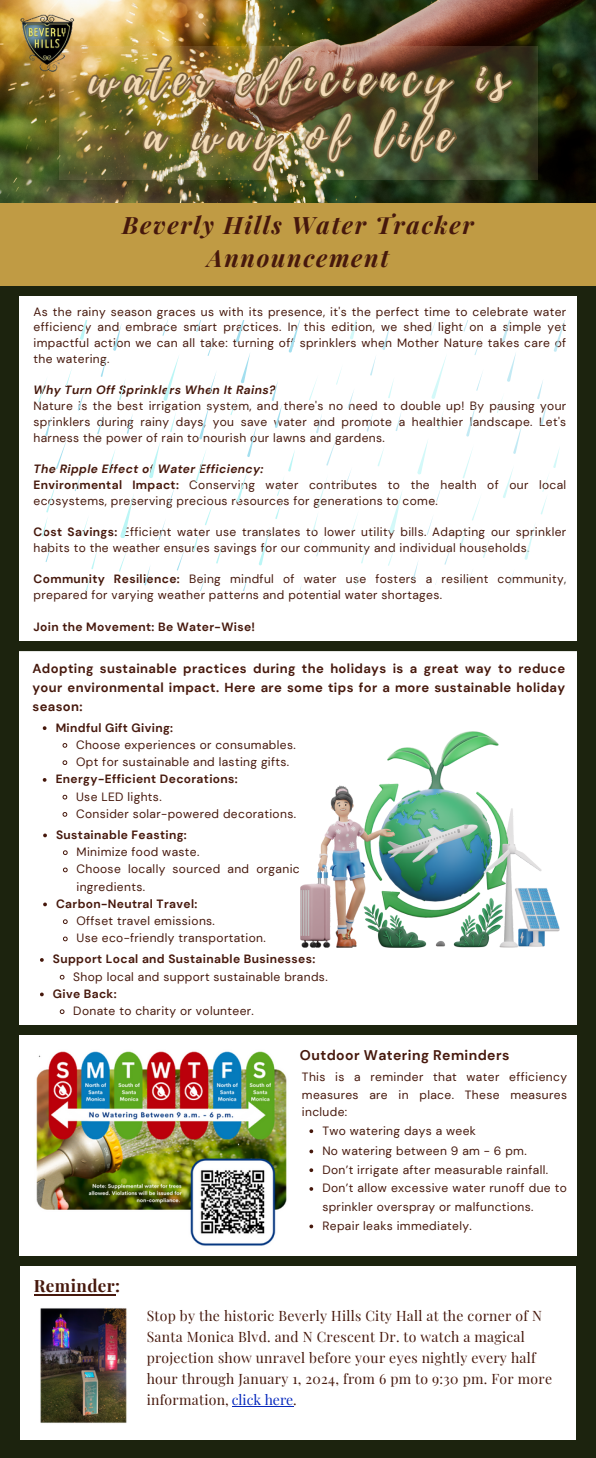
<style>
.page{position:relative;width:596px;height:1458px;background:#1c230e}
.page>*{position:absolute;margin:0;border:0;box-sizing:border-box;transform-origin:0 0}
.t1{font:46.8px/55.5px "Playlist Script";letter-spacing:.15em;color:#f3dbb7;text-align:center}
.t2{font:italic 700 24px/33px "Playfair Display";letter-spacing:.07em;color:#46180c;text-align:center}
.t3{font:700 17px "Playfair Display";letter-spacing:.025em;color:#46180c}
.t4{font:14px/21px "Playfair Display";letter-spacing:.02em;color:#46180c}
.t5{font:700 14px "DM Sans";letter-spacing:.03em;color:#46180c}
.t6{font:700 13px/18.8px "DM Sans";letter-spacing:.03em;color:#46180c;text-align:justify}
.t7{font:12px/15.8px "DM Sans";letter-spacing:.03em;color:#46180c}
.t8{font:700 12px "DM Sans";letter-spacing:.03em;color:#46180c}
.t9{font:italic 700 12px "DM Sans";letter-spacing:.03em;color:#46180c}
.s1{font-weight:700}
.s2{color:#0729bd}
</style>
<div class="page">
<div style="left:0;top:200px;width:596px;height:85px;background:#c09b44"></div>
<img style="left:0;top:0;width:58px;height:202px">
<div style="left:20px;top:652px;width:556px;height:372px;background:#fff"></div>
<svg style="left:58px;top:0;width:63px;height:297px"></svg>
<img style="left:121px;top:0;width:475px;height:521px">
<img style="left:13px;top:9px;width:67px;height:67px">
<div style="left:20px;top:297px;width:556px;height:343px;background:#fff"></div>
<div style="left:20px;top:1035px;width:556px;height:220px;background:#fff"></div>
<div style="left:20px;top:1266px;width:555px;height:173px;background:#fff"></div>
<svg style="left:144px;top:565px;width:6px;height:21px"></svg>
<svg style="left:192px;top:531px;width:7px;height:21px"></svg>
<svg style="left:168px;top:485px;width:7px;height:21px"></svg>
<svg style="left:216px;top:543px;width:7px;height:21px"></svg>
<svg style="left:235px;top:320px;width:13px;height:23px"></svg>
<svg style="left:235px;top:575px;width:13px;height:15px"></svg>
<svg style="left:275px;top:449px;width:20px;height:70px"></svg>
<svg style="left:230px;top:394px;width:8px;height:21px"></svg>
<svg style="left:195px;top:448px;width:12px;height:34px"></svg>
<svg style="left:162px;top:584px;width:8px;height:6px"></svg>
<svg style="left:162px;top:320px;width:8px;height:16px"></svg>
<svg style="left:240px;top:352px;width:10px;height:32px"></svg>
<svg style="left:177px;top:546px;width:8px;height:25px"></svg>
<svg style="left:159px;top:518px;width:7px;height:22px"></svg>
<svg style="left:271px;top:380px;width:11px;height:49px"></svg>
<svg style="left:205px;top:498px;width:10px;height:27px"></svg>
<svg style="left:170px;top:411px;width:6px;height:21px"></svg>
<svg style="left:148px;top:441px;width:12px;height:38px"></svg>
<svg style="left:247px;top:424px;width:10px;height:33px"></svg>
<svg style="left:196px;top:320px;width:19px;height:36px"></svg>
<svg style="left:196px;top:574px;width:10px;height:16px"></svg>
<svg style="left:288px;top:584px;width:14px;height:6px"></svg>
<svg style="left:288px;top:320px;width:14px;height:33px"></svg>
<svg style="left:236px;top:469px;width:12px;height:33px"></svg>
<svg style="left:209px;top:370px;width:8px;height:22px"></svg>
<svg style="left:258px;top:527px;width:12px;height:39px"></svg>
<svg style="left:163px;top:354px;width:16px;height:47px"></svg>
<svg style="left:199px;top:403px;width:11px;height:36px"></svg>
<div style="left:38px;top:320px;width:96px;height:270px;background:#fff"></div>
<svg style="left:412px;top:559px;width:6px;height:20px"></svg>
<svg style="left:436px;top:482px;width:6px;height:20px"></svg>
<svg style="left:501px;top:320px;width:13px;height:22px"></svg>
<svg style="left:501px;top:569px;width:13px;height:15px"></svg>
<svg style="left:540px;top:446px;width:19px;height:69px"></svg>
<svg style="left:496px;top:393px;width:8px;height:20px"></svg>
<svg style="left:462px;top:445px;width:11px;height:33px"></svg>
<svg style="left:430px;top:578px;width:7px;height:6px"></svg>
<svg style="left:430px;top:320px;width:7px;height:16px"></svg>
<svg style="left:506px;top:351px;width:10px;height:32px"></svg>
<svg style="left:444px;top:541px;width:9px;height:24px"></svg>
<svg style="left:426px;top:514px;width:7px;height:21px"></svg>
<svg style="left:536px;top:379px;width:11px;height:47px"></svg>
<div style="left:459px;top:493px;width:30px;height:65px;background:#fff"></div>
<svg style="left:437px;top:409px;width:6px;height:21px"></svg>
<svg style="left:416px;top:438px;width:12px;height:38px"></svg>
<svg style="left:513px;top:422px;width:9px;height:32px"></svg>
<svg style="left:463px;top:320px;width:19px;height:35px"></svg>
<svg style="left:463px;top:568px;width:10px;height:16px"></svg>
<svg style="left:553px;top:578px;width:13px;height:6px"></svg>
<svg style="left:553px;top:320px;width:13px;height:32px"></svg>
<svg style="left:502px;top:465px;width:12px;height:33px"></svg>
<svg style="left:476px;top:369px;width:7px;height:22px"></svg>
<svg style="left:524px;top:522px;width:11px;height:38px"></svg>
<svg style="left:431px;top:353px;width:16px;height:46px"></svg>
<svg style="left:466px;top:401px;width:10px;height:36px"></svg>
<div style="left:309px;top:320px;width:93px;height:264px;background:#fff"></div>
<img style="left:300px;top:731px;width:259px;height:216px">
<img style="left:34px;top:1047px;width:257px;height:204px">
<img style="left:20px;top:1303px;width:126px;height:126px">
<svg style="left:309px;top:1129px;width:4px;height:4px"></svg>
<svg style="left:309px;top:1150px;width:4px;height:3px"></svg>
<svg style="left:309px;top:1168px;width:4px;height:4px"></svg>
<svg style="left:309px;top:1187px;width:4px;height:4px"></svg>
<svg style="left:309px;top:1225px;width:4px;height:3px"></svg>
<svg style="left:43px;top:726px;width:3px;height:4px"></svg>
<svg style="left:62px;top:743px;width:6px;height:5px"></svg>
<svg style="left:62px;top:760px;width:6px;height:5px"></svg>
<svg style="left:43px;top:778px;width:3px;height:4px"></svg>
<svg style="left:62px;top:794px;width:6px;height:6px"></svg>
<svg style="left:62px;top:812px;width:6px;height:5px"></svg>
<svg style="left:43px;top:834px;width:4px;height:3px"></svg>
<svg style="left:62px;top:850px;width:6px;height:5px"></svg>
<svg style="left:62px;top:867px;width:6px;height:6px"></svg>
<svg style="left:43px;top:903px;width:4px;height:3px"></svg>
<svg style="left:62px;top:919px;width:6px;height:5px"></svg>
<svg style="left:62px;top:936px;width:6px;height:6px"></svg>
<svg style="left:40px;top:958px;width:4px;height:4px"></svg>
<svg style="left:59px;top:974px;width:6px;height:6px"></svg>
<svg style="left:40px;top:993px;width:4px;height:3px"></svg>
<svg style="left:59px;top:1009px;width:6px;height:6px"></svg>
<hr style="left:34px;top:1294px;width:81px;height:1px;background:#46180c">
<hr style="left:232px;top:1406px;width:61px;height:1px;background:#0729bd">
<p class="t1" style="left:88px;top:53px;width:420px">water efficiency is a way of life</p>
<p class="t2" style="left:122px;top:207px;width:353px">Beverly Hills Water Tracker<br>Announcement</p>
<p class="t7" style="left:34px;top:304px;width:534px;text-align:justify">As the rainy season graces us with its presence, it's the perfect time to celebrate water efficiency and embrace smart practices. In this edition, we shed light on a simple yet impactful action we can all take: turning off sprinklers when Mother Nature takes care of the watering.</p>
<p class="t9" style="left:34px;top:382px;width:243px">Why Turn Off Sprinklers When It Rains?</p>
<p class="t7" style="left:34px;top:398px;width:534px;text-align:justify">Nature is the best irrigation system, and there's no need to double up! By pausing your sprinklers during rainy days, you save water and promote a healthier landscape. Let's harness the power of rain to nourish our lawns and gardens.</p>
<p class="t9" style="left:34px;top:461px;width:231px">The Ripple Effect of Water Efficiency:</p>
<p class="t7" style="left:34px;top:477px;width:534px"><span class="s1">Environmental Impact:</span> Conserving water contributes to the health of our local ecosystems, preserving precious resources for generations to come.</p>
<p class="t7" style="left:34px;top:524px;width:534px"><span class="s1">Cost Savings:</span> Efficient water use translates to lower utility bills. Adapting our sprinkler habits to the weather ensures savings for our community and individual households.</p>
<p class="t7" style="left:34px;top:571px;width:534px"><span class="s1">Community Resilience:</span> Being mindful of water use fosters a resilient community, prepared for varying weather patterns and potential water shortages.</p>
<p class="t8" style="left:34px;top:619px;width:223px">Join the Movement: Be Water-Wise!</p>
<p class="t6" style="left:32px;top:660px;width:534px">Adopting sustainable practices during the holidays is a great way to reduce your environmental impact. Here are some tips for a more sustainable holiday season:</p>
<p class="t8" style="left:56px;top:720px;width:119px">Mindful Gift Giving:</p>
<p class="t7" style="left:76px;top:737px;width:221px">Choose experiences or consumables.</p>
<p class="t7" style="left:76px;top:754px;width:215px">Opt for sustainable and lasting gifts.</p>
<p class="t8" style="left:56px;top:771px;width:183px">Energy-Efficient Decorations:</p>
<p class="t7" style="left:76px;top:789px;width:87px">Use LED lights.</p>
<p class="t7" style="left:76px;top:806px;width:221px">Consider solar-powered decorations.</p>
<p class="t8" style="left:56px;top:827px;width:132px">Sustainable Feasting:</p>
<p class="t7" style="left:76px;top:844px;width:124px">Minimize food waste.</p>
<p class="t7" style="left:76px;top:861px;width:225px;line-height:17.2px">Choose locally sourced and organic ingredients.</p>
<p class="t8" style="left:56px;top:896px;width:143px">Carbon-Neutral Travel:</p>
<p class="t7" style="left:76px;top:913px;width:140px">Offset travel emissions.</p>
<p class="t7" style="left:76px;top:930px;width:191px">Use eco-friendly transportation.</p>
<p class="t8" style="left:53px;top:951px;width:264px">Support Local and Sustainable Businesses:</p>
<p class="t7" style="left:73px;top:969px;width:256px">Shop local and support sustainable brands.</p>
<p class="t8" style="left:53px;top:986px;width:65px">Give Back:</p>
<p class="t7" style="left:73px;top:1003px;width:182px">Donate to charity or volunteer.</p>
<p class="t5" style="left:300px;top:1046px;width:211px">Outdoor Watering Reminders</p>
<p class="t7" style="left:302px;top:1069px;width:266px;line-height:17.2px;text-align:justify">This is a reminder that water efficiency measures are in place. These measures include:</p>
<p class="t3" style="left:34px;top:1274px;width:88px">Reminder:</p>
<p class="t7" style="left:322px;top:1123px;width:155px">Two watering days a week</p>
<p class="t7" style="left:322px;top:1143px;width:206px">No watering between 9 am - 6 pm.</p>
<p class="t7" style="left:322px;top:1162px;width:227px">Don’t irrigate after measurable rainfall.</p>
<p class="t7" style="left:322px;top:1179px;width:246px;line-height:18.8px">Don’t allow excessive water runoff due to sprinkler overspray or malfunctions.</p>
<p class="t7" style="left:322px;top:1218px;width:151px">Repair leaks immediately.</p>
<p class="t4" style="left:147px;top:1305px;width:407px">Stop by the historic Beverly Hills City Hall at the corner of N Santa Monica Blvd. and N Crescent Dr. to watch a magical projection show unravel before your eyes nightly every half hour through January 1, 2024, from 6 pm to 9:30 pm. For more information, <span class="s2">click here</span>.</p>
</div>
